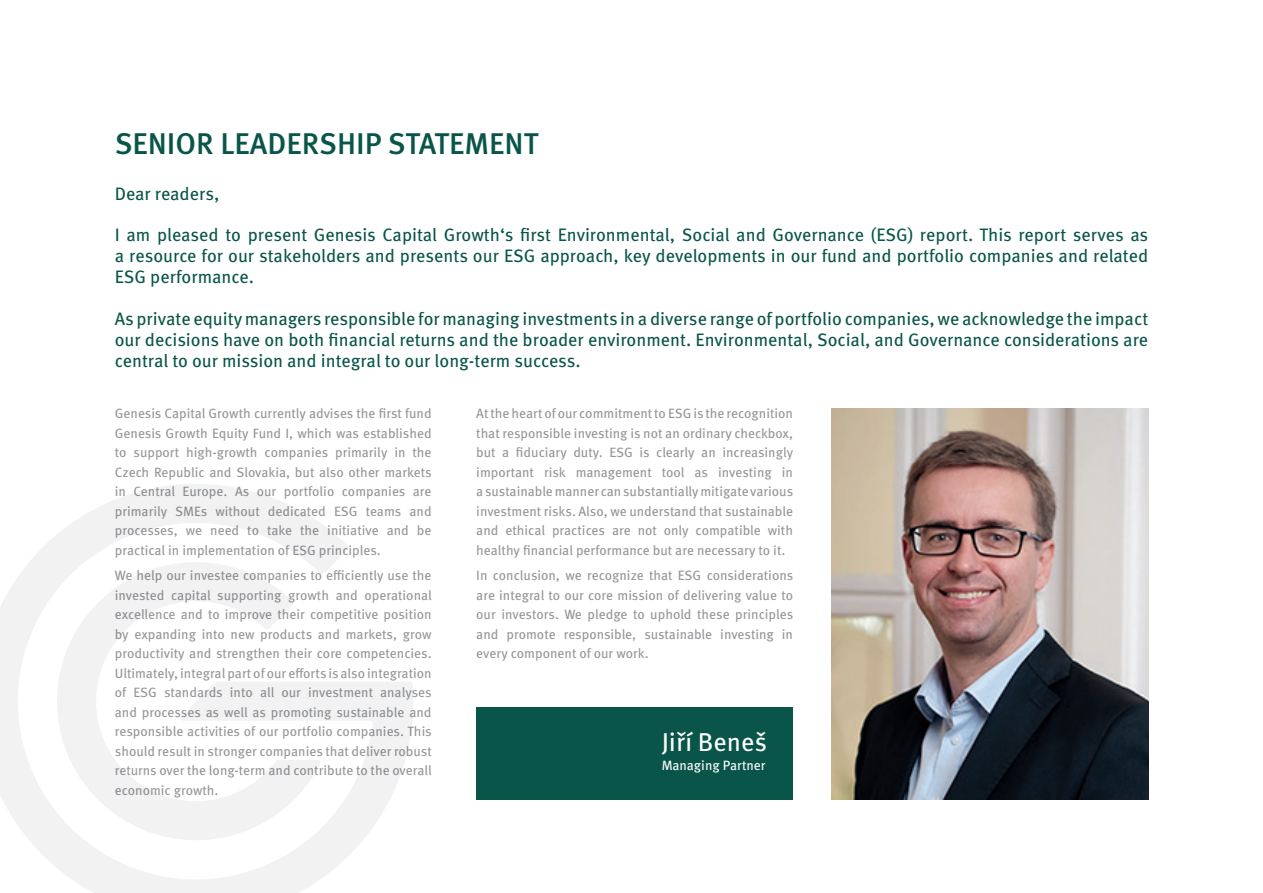
<style>
.page{position:relative;width:1263px;height:893px;background:#fff}
.page>*{position:absolute;margin:0;border:0;box-sizing:border-box;transform-origin:0 0}
.t1{font:500 30px "Meta Pro";color:#095549}
.t2{font:25.8px "Meta Pro";color:#fff}
.t3{font:18px/21px "Meta Pro";color:#095549;text-align:justify}
.t4{font:13.5px/19.5px "Meta Pro";color:#939598;text-align:justify}
.t5{font:13.5px "Meta Pro";color:#fff}
</style>
<div class="page">
<img style="left:831px;top:408px;width:317px;height:391px">
<div style="left:476px;top:707px;width:317px;height:92px;background:#095549"></div>
<svg style="left:0;top:484px;width:413px;height:409px"></svg>
<svg style="left:57px;top:562px;width:264px;height:278px"></svg>
<h1 class="t1" style="left:115px;top:125px;width:425px">SENIOR LEADERSHIP STATEMENT</h1>
<h3 class="t3" style="left:115px;top:184px;width:106px">Dear readers,</h3>
<p class="t3" style="left:115px;top:225px;width:1035px">I am pleased to present Genesis Capital Growth‘s first Environmental, Social and Governance (ESG) report. This report serves as a resource for our stakeholders and presents our ESG approach, key developments in our fund and portfolio companies and related ESG performance.</p>
<p class="t3" style="left:115px;top:309px;width:1035px">As private equity managers responsible for managing investments in a diverse range of portfolio companies, we acknowledge the impact our decisions have on both financial returns and the broader environment. Environmental, Social, and Governance considerations are central to our mission and integral to our long-term success.</p>
<p class="t4" style="left:115px;top:404px;width:318px">Genesis Capital Growth currently advises the first fund Genesis Growth Equity Fund I, which was established to support high-growth companies primarily in the Czech Republic and Slovakia, but also other markets in Central Europe. As our portfolio companies are primarily SMEs without dedicated ESG teams and processes, we need to take the initiative and be practical in implementation of ESG principles.</p>
<p class="t4" style="left:115px;top:566px;width:318px">We help our investee companies to efficiently use the invested capital supporting growth and operational excellence and to improve their competitive position by expanding into new products and markets, grow productivity and strengthen their core competencies.<br>Ultimately, integral part of our efforts is also integration of ESG standards into all our investment analyses and processes as well as promoting sustainable and responsible activities of our portfolio companies. This should result in stronger companies that deliver robust returns over the long-term and contribute to the overall economic growth.</p>
<p class="t4" style="left:476px;top:404px;width:318px">At the heart of our commitment to ESG is the recognition that responsible investing is not an ordinary checkbox, but a fiduciary duty. ESG is clearly an increasingly important risk management tool as investing in a sustainable manner can substantially mitigate various investment risks. Also, we understand that sustainable and ethical practices are not only compatible with healthy financial performance but are necessary to it.</p>
<p class="t4" style="left:476px;top:566px;width:318px">In conclusion, we recognize that ESG considerations are integral to our core mission of delivering value to our investors. We pledge to uphold these principles and promote responsible, sustainable investing in every component of our work.</p>
<h2 class="t2" style="left:662px;top:725px;width:107px">Jiří Beneš</h2>
<p class="t5" style="left:662px;top:757px;width:105px">Managing Partner</p>
</div>
